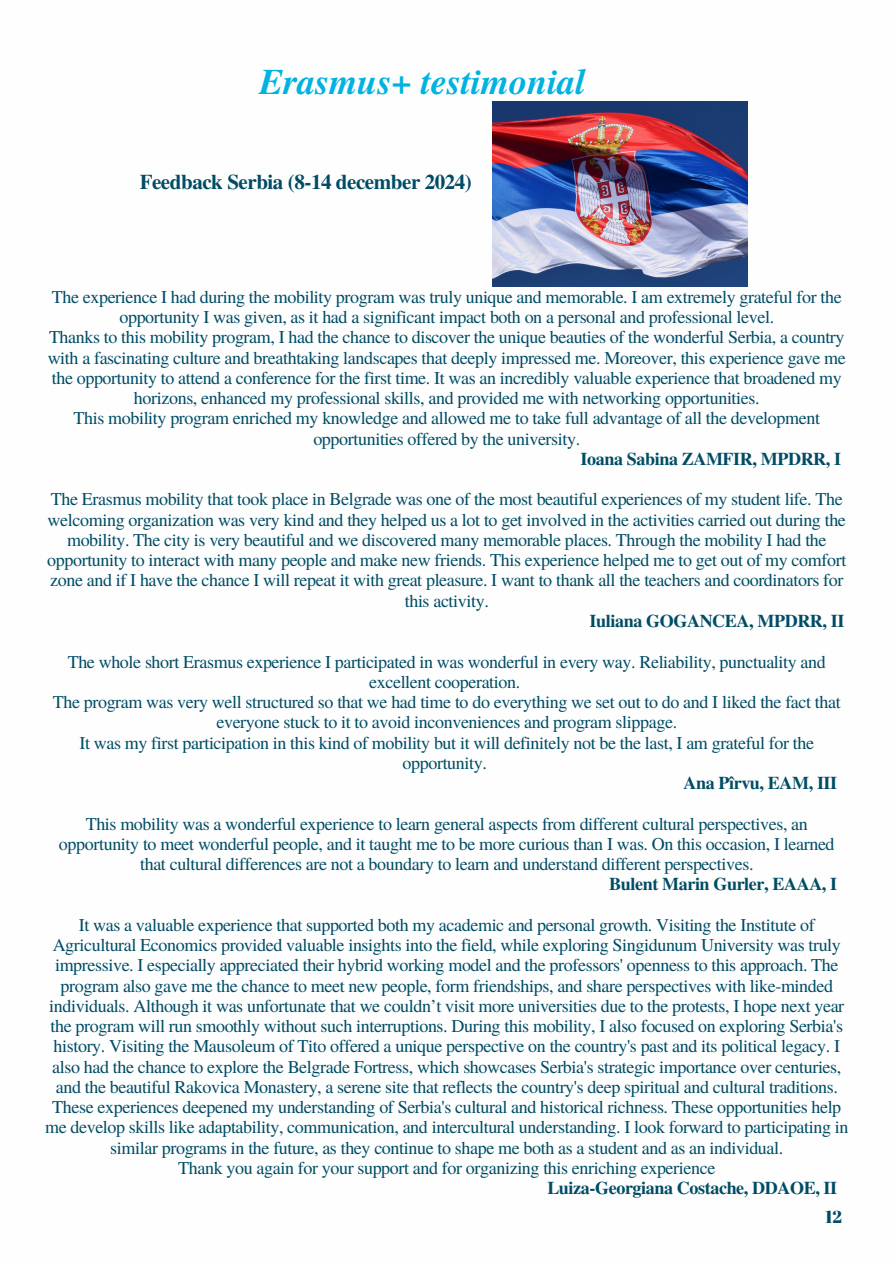
<style>
.page{position:relative;width:894px;height:1264px;background:#fff}
.page>*{position:absolute;margin:0;border:0;box-sizing:border-box;transform-origin:0 0}
.t1{font:italic 700 36px "Te X Gyre Termes";color:#00b2e0}
.t2{font:700 21px "Te X Gyre Termes";letter-spacing:-.02em;color:#004c65}
.t3{font:18px/20.2px "Te X Gyre Termes";letter-spacing:-.02em;color:#004c65;text-align:center}
.t4{font:700 18px "Te X Gyre Termes";letter-spacing:-.02em;color:#004c65}
.t5{font:17.25px "Abril Fatface";color:#004c65}
</style>
<div class="page">
<img style="left:492px;top:102px;width:255px;height:184px">
<h1 class="t1" style="left:259px;top:55px;width:327px">Erasmus+ testimonial</h1>
<h2 class="t2" style="left:140px;top:165px;width:333px">Feedback Serbia (8-14 december 2024)</h2>
<p class="t3" style="left:52px;top:286px;width:791px">The experience I had during the mobility program was truly unique and memorable. I am extremely grateful for the opportunity I was given, as it had a significant impact both on a personal and professional level.</p>
<p class="t3" style="left:48px;top:326px;width:799px">Thanks to this mobility program, I had the chance to discover the unique beauties of the wonderful Serbia, a country with a fascinating culture and breathtaking landscapes that deeply impressed me. Moreover, this experience gave me the opportunity to attend a conference for the first time. It was an incredibly valuable experience that broadened my horizons, enhanced my professional skills, and provided me with networking opportunities.</p>
<p class="t3" style="left:73px;top:407px;width:747px">This mobility program enriched my knowledge and allowed me to take full advantage of all the development opportunities offered by the university.</p>
<p class="t4" style="left:580px;top:445px;width:262px">Ioana Sabina ZAMFIR, MPDRR, I</p>
<p class="t3" style="left:47px;top:488px;width:800px">The Erasmus mobility that took place in Belgrade was one of the most beautiful experiences of my student life. The welcoming organization was very kind and they helped us a lot to get involved in the activities carried out during the mobility. The city is very beautiful and we discovered many memorable places. Through the mobility I had the opportunity to interact with many people and make new friends. This experience helped me to get out of my comfort zone and if I have the chance I will repeat it with great pleasure. I want to thank all the teachers and coordinators for this activity.</p>
<p class="t4" style="left:589px;top:607px;width:256px">Iuliana GOGANCEA, MPDRR, II</p>
<p class="t3" style="left:68px;top:650px;width:759px">The whole short Erasmus experience I participated in was wonderful in every way. Reliability, punctuality and excellent cooperation.</p>
<p class="t3" style="left:53px;top:691px;width:789px">The program was very well structured so that we had time to do everything we set out to do and I liked the fact that everyone stuck to it to avoid inconveniences and program slippage.</p>
<p class="t3" style="left:79px;top:731px;width:736px">It was my first participation in this kind of mobility but it will definitely not be the last, I am grateful for the opportunity.</p>
<p class="t4" style="left:683px;top:769px;width:155px">Ana Pîrvu, EAM, III</p>
<p class="t3" style="left:59px;top:812px;width:777px">This mobility was a wonderful experience to learn general aspects from different cultural perspectives, an opportunity to meet wonderful people, and it taught me to be more curious than I was. On this occasion, I learned that cultural differences are not a boundary to learn and understand different perspectives.</p>
<p class="t4" style="left:609px;top:870px;width:229px">Bulent Marin Gurler, EAAA, I</p>
<p class="t3" style="left:45px;top:913px;width:804px">It was a valuable experience that supported both my academic and personal growth. Visiting the Institute of Agricultural Economics provided valuable insights into the field, while exploring Singidunum University was truly impressive. I especially appreciated their hybrid working model and the professors' openness to this approach. The program also gave me the chance to meet new people, form friendships, and share perspectives with like-minded individuals. Although it was unfortunate that we couldn’t visit more universities due to the protests, I hope next year the program will run smoothly without such interruptions. During this mobility, I also focused on exploring Serbia's history. Visiting the Mausoleum of Tito offered a unique perspective on the country's past and its political legacy. I also had the chance to explore the Belgrade Fortress, which showcases Serbia's strategic importance over centuries, and the beautiful Rakovica Monastery, a serene site that reflects the country's deep spiritual and cultural traditions.<br>These experiences deepened my understanding of Serbia's cultural and historical richness. These opportunities help me develop skills like adaptability, communication, and intercultural understanding. I look forward to participating in similar programs in the future, as they continue to shape me both as a student and as an individual.</p>
<p class="t3" style="left:178px;top:1156px;width:538px">Thank you again for your support and for organizing this enriching experience</p>
<p class="t4" style="left:547px;top:1174px;width:291px">Luiza-Georgiana Costache, DDAOE, II</p>
<p class="t5" style="left:824px;top:1204px;width:18px">12</p>
</div>
